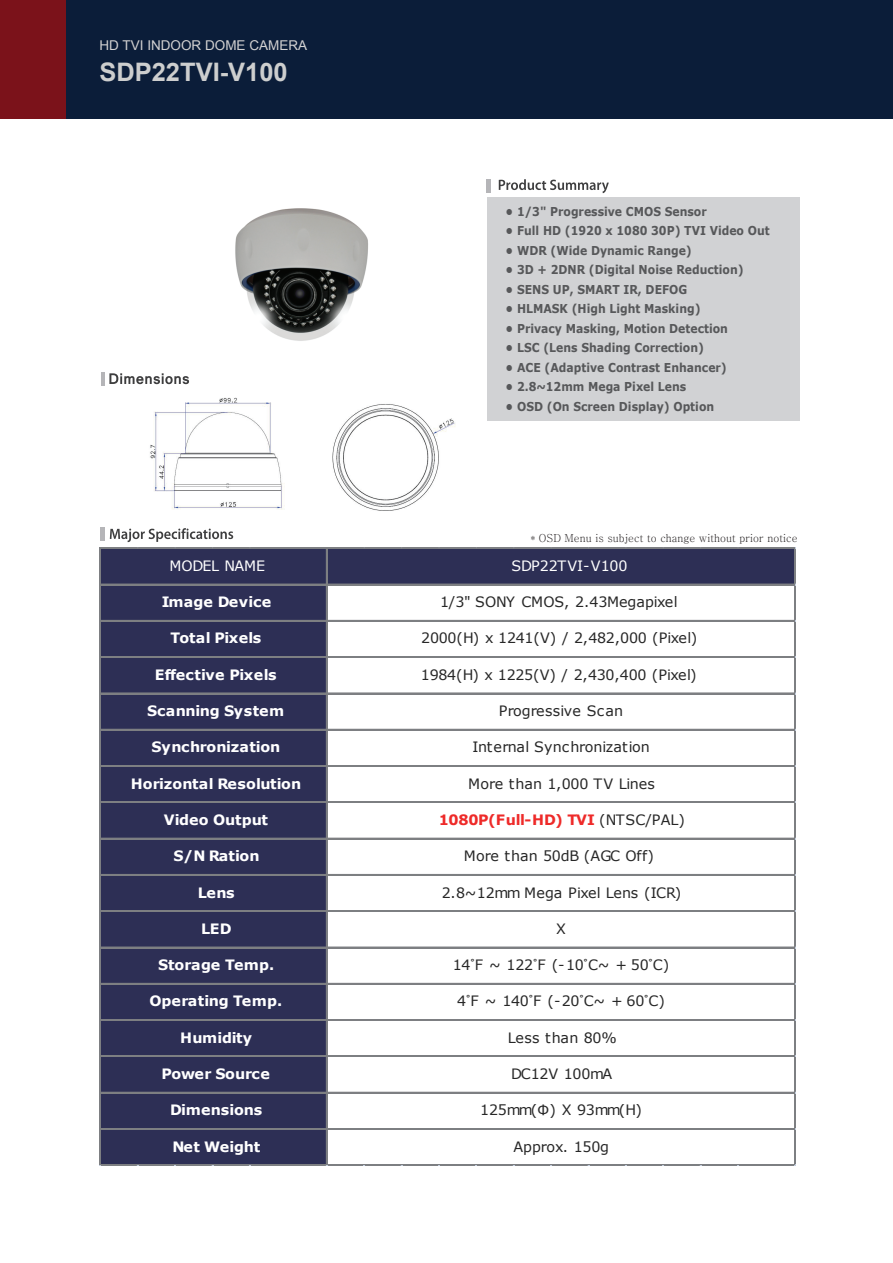
<style>
.page{position:relative;width:893px;height:1263px;background:#fff}
.page>*{position:absolute;margin:0;border:0;box-sizing:border-box;transform-origin:0 0}
.t1{font:700 25.5px "Arial";color:#cdcece}
.t2{font:14.25px "Verdana";letter-spacing:-.02em;color:#272727}
.t3{font:700 14.25px "Verdana";letter-spacing:-.005em;color:#fff}
.t4{font:14.25px "Verdana";letter-spacing:.01em;color:#272727}
.t5{font:700 14.25px "Verdana";letter-spacing:-.02em;color:#ee2a29}
.t6{font:14.25px "Verdana";letter-spacing:-.015em;color:#fff}
.t7{font:700 14.25px "Verdana";letter-spacing:.02em;color:#fff}
.t8{font:14.25px "Verdana";letter-spacing:.015em;color:#272727}
.t9{font:13.5px "Arial";color:#d3d2d2}
.t10{font:700 12.3px "Verdana";color:#57585a;scale:.89 1}
.t11{font:500 11.1px "Adobe Myungjo Std";color:#231f20;scale:.93 1}
.s1{font-weight:400;color:#272727}
.s2{font-family:"Malgun Gothic"}
</style>
<div class="page">
<div style="left:487px;top:197px;width:313px;height:224px;background:#d1d2d4"></div>
<hr style="left:487px;top:179px;width:4px;height:14px;background:#b5b5b8">
<hr style="left:100px;top:527px;width:4px;height:13px;background:#b5b5b8">
<svg style="left:499px;top:179px;width:110px;height:14px"></svg>
<svg style="left:110px;top:528px;width:123px;height:14px"></svg>
<div style="left:0;top:0;width:893px;height:119px;background:#0b1d39"></div>
<div style="left:0;top:0;width:66px;height:119px;background:#7b121a"></div>
<svg style="left:101px;top:372px;width:88px;height:13px"></svg>
<img style="left:150px;top:397px;width:133px;height:113px">
<img style="left:332px;top:404px;width:124px;height:107px">
<div style="left:101px;top:549px;width:695px;height:36px;background:#2d2f55"></div>
<div style="left:101px;top:584px;width:226px;height:582px;background:#2d2f55"></div>
<hr style="left:101px;top:548px;width:695px;height:1px;background:#7d7f82">
<hr style="left:101px;top:584px;width:695px;height:1px;background:#7d7f82">
<hr style="left:101px;top:620px;width:695px;height:1px;background:#7d7f82">
<hr style="left:101px;top:656px;width:695px;height:1px;background:#7d7f82">
<hr style="left:101px;top:657px;width:695px;height:1px;background:#7d7f82">
<hr style="left:101px;top:693px;width:695px;height:1px;background:#7d7f82">
<hr style="left:101px;top:729px;width:695px;height:1px;background:#7d7f82">
<hr style="left:101px;top:765px;width:695px;height:2px;background:#7d7f82">
<hr style="left:101px;top:801px;width:695px;height:1px;background:#7d7f82">
<hr style="left:101px;top:802px;width:695px;height:1px;background:#7d7f82">
<hr style="left:101px;top:838px;width:695px;height:1px;background:#7d7f82">
<hr style="left:101px;top:874px;width:695px;height:1px;background:#7d7f82">
<hr style="left:101px;top:910px;width:695px;height:1px;background:#7d7f82">
<hr style="left:101px;top:911px;width:695px;height:1px;background:#7d7f82">
<hr style="left:101px;top:947px;width:695px;height:1px;background:#7d7f82">
<hr style="left:101px;top:983px;width:695px;height:1px;background:#7d7f82">
<hr style="left:101px;top:1019px;width:695px;height:2px;background:#7d7f82">
<hr style="left:101px;top:1056px;width:695px;height:1px;background:#7d7f82">
<hr style="left:101px;top:1092px;width:695px;height:1px;background:#7d7f82">
<hr style="left:101px;top:1128px;width:695px;height:1px;background:#7d7f82">
<hr style="left:100px;top:548px;width:1px;height:618px;background:#7d7f82">
<hr style="left:326px;top:549px;width:1px;height:617px;background:#7d7f82">
<hr style="left:101px;top:1164px;width:695px;height:1px;background:#7d7f82">
<hr style="left:101px;top:1165px;width:695px;height:1px;background:#7d7f82">
<hr style="left:794px;top:549px;width:1px;height:617px;background:#7d7f82">
<hr style="left:795px;top:549px;width:1px;height:617px;background:#7d7f82">
<img style="left:235px;top:208px;width:133px;height:133px">
<p class="t9" style="left:100px;top:36px;width:209px">HD TVI INDOOR DOME CAMERA</p>
<h1 class="t1" style="left:99px;top:55px;width:190px">SDP22TVI-V100</h1>
<p class="t6" style="left:169px;top:556px;width:97px">MODEL NAME</p>
<p class="t7" style="left:162px;top:592px;width:111px">Image Device</p>
<p class="t3" style="left:171px;top:628px;width:92px">Total Pixels</p>
<p class="t10" style="left:506px;top:203px;width:228px">• 1/3" Progressive CMOS Sensor</p>
<p class="t10" style="left:506px;top:222px;width:298px">• Full HD (1920 x 1080 30P) TVI Video Out</p>
<p class="t10" style="left:506px;top:242px;width:211px">• WDR (Wide Dynamic Range)</p>
<p class="t10" style="left:506px;top:261px;width:269px">• 3D + 2DNR (Digital Noise Reduction)</p>
<p class="t10" style="left:506px;top:281px;width:206px">• SENS UP, SMART IR, DEFOG</p>
<p class="t10" style="left:506px;top:300px;width:221px">• HLMASK (High Light Masking)</p>
<p class="t10" style="left:506px;top:320px;width:251px">• Privacy Masking, Motion Detection</p>
<p class="t10" style="left:506px;top:339px;width:225px">• LSC (Lens Shading Correction)</p>
<p class="t10" style="left:506px;top:359px;width:250px">• ACE (Adaptive Contrast Enhancer)</p>
<p class="t10" style="left:506px;top:378px;width:205px">• 2.8~12mm Mega Pixel Lens</p>
<p class="t10" style="left:506px;top:398px;width:236px">• OSD (On Screen Display) Option</p>
<p class="t11" style="left:530px;top:532px;width:289px">* OSD Menu is subject to change without prior notice</p>
<p class="t6" style="left:511px;top:556px;width:118px">SDP22TVI-V100</p>
<p class="t2" style="left:440px;top:592px;width:239px">1/3" SONY CMOS, 2.43Megapixel</p>
<p class="t2" style="left:421px;top:628px;width:277px">2000(H) x 1241(V) / 2,482,000 (Pixel)</p>
<p class="t3" style="left:155px;top:664px;width:123px">Effective Pixels</p>
<p class="t3" style="left:147px;top:701px;width:139px">Scanning System</p>
<p class="t4" style="left:499px;top:701px;width:126px">Progressive Scan</p>
<p class="t2" style="left:421px;top:665px;width:277px">1984(H) x 1225(V) / 2,430,400 (Pixel)</p>
<p class="t3" style="left:152px;top:737px;width:130px">Synchronization</p>
<p class="t3" style="left:131px;top:773px;width:172px">Horizontal Resolution</p>
<p class="t3" style="left:164px;top:810px;width:106px">Video Output</p>
<p class="t3" style="left:174px;top:846px;width:87px">S/N Ration</p>
<p class="t3" style="left:198px;top:882px;width:39px">Lens</p>
<p class="t3" style="left:201px;top:918px;width:32px">LED</p>
<p class="t3" style="left:158px;top:955px;width:118px">Storage Temp.</p>
<p class="t3" style="left:149px;top:991px;width:134px">Operating Temp.</p>
<p class="t3" style="left:180px;top:1027px;width:73px">Humidity</p>
<p class="t3" style="left:161px;top:1064px;width:110px">Power Source</p>
<p class="t3" style="left:170px;top:1100px;width:93px">Dimensions</p>
<p class="t3" style="left:172px;top:1136px;width:89px">Net Weight</p>
<p class="t4" style="left:473px;top:737px;width:179px">Internal Synchronization</p>
<p class="t2" style="left:468px;top:774px;width:188px">More than 1,000 TV Lines</p>
<p class="t5" style="left:439px;top:810px;width:248px">1080P(Full-HD) TVI <span class="s1">(NTSC/PAL)</span></p>
<p class="t2" style="left:464px;top:846px;width:192px">More than 50dB (AGC Off)</p>
<p class="t2" style="left:442px;top:882px;width:241px">2.8~12mm Mega Pixel Lens (ICR)</p>
<p class="t2" style="left:556px;top:919px;width:11px">X</p>
<p class="t2" style="left:453px;top:955px;width:218px">14<span class="s2">˚</span>F ~ 122<span class="s2">˚</span>F (-10<span class="s2">˚</span>C~ + 50<span class="s2">˚</span>C)</p>
<p class="t2" style="left:457px;top:991px;width:209px">4<span class="s2">˚</span>F ~ 140<span class="s2">˚</span>F (-20<span class="s2">˚</span>C~ + 60<span class="s2">˚</span>C)</p>
<p class="t8" style="left:508px;top:1028px;width:110px">Less than 80%</p>
<p class="t2" style="left:511px;top:1064px;width:103px">DC12V 100mA</p>
<p class="t2" style="left:480px;top:1100px;width:163px">125mm(Φ) X 93mm(H)</p>
<p class="t2" style="left:513px;top:1136px;width:97px">Approx. 150g</p>
</div>
